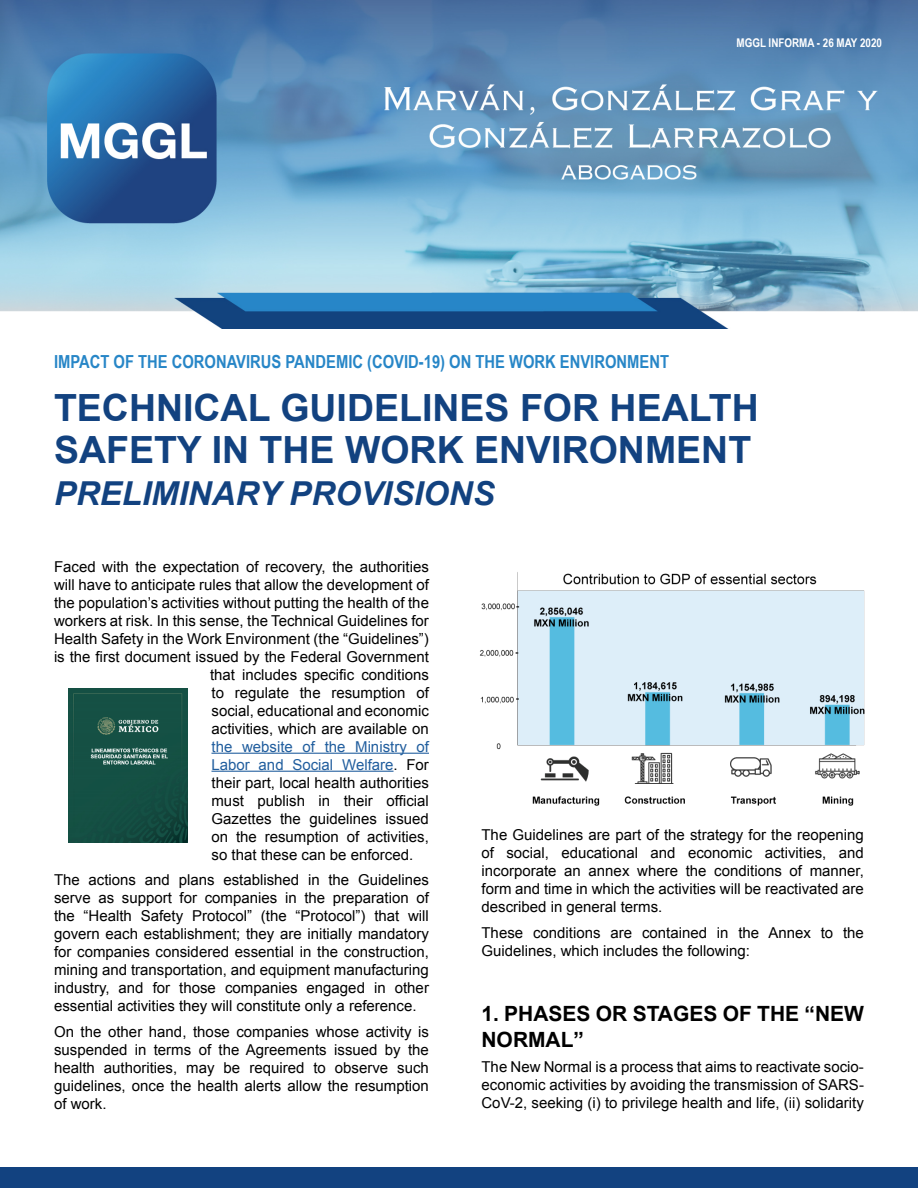
<style>
.page{position:relative;width:918px;height:1188px;background:#fff}
.page>*{position:absolute;margin:0;border:0;box-sizing:border-box;transform-origin:0 0}
.t1{font:700 37.5px/42px "Arial";color:#124280}
.t2{font:italic 700 33px "Arial";color:#124280}
.t3{font:700 21px/25.2px "Arial";color:#000}
.t4{font:700 18px "Arial Narrow";color:#2786c7}
.t5{font:15px/18px "Arial";color:#000;text-align:justify}
.t6{font:700 12px "Arial Narrow";color:#fff}
.s1{color:#215e9e}
</style>
<div class="page">
<div style="left:0;top:1167px;width:918px;height:21px;background:#124280"></div>
<img style="left:0;top:0;width:918px;height:328px">
<hr style="left:212px;top:753px;width:217px;height:1px;background:#215e9e">
<hr style="left:212px;top:771px;width:182px;height:1px;background:#215e9e">
<img style="left:68px;top:689px;width:120px;height:154px">
<img style="left:480px;top:572px;width:385px;height:234px">
<p class="t6" style="left:737px;top:34px;width:147px">MGGL INFORMA - 26 MAY 2020</p>
<p class="t4" style="left:54px;top:348px;width:617px">IMPACT OF THE CORONAVIRUS PANDEMIC (COVID-19) ON THE WORK ENVIRONMENT</p>
<h1 class="t1" style="left:54px;top:388px;width:706px">TECHNICAL GUIDELINES FOR HEALTH<br>SAFETY IN THE WORK ENVIRONMENT</h1>
<h2 class="t2" style="left:54px;top:472px;width:442px">PRELIMINARY PROVISIONS</h2>
<p class="t5" style="left:54px;top:558px;width:377px;text-align:right">Faced with the expectation of recovery, the authorities will have to anticipate rules that allow the development of the population’s activities without putting the health of the workers at risk. In this sense, the Technical Guidelines for Health Safety in the Work Environment (the “Guidelines”) is the first document issued by the Federal Government that includes specific conditions<br>to regulate the resumption of<br>social, educational and economic<br>activities, which are available on</p>
<p class="t5" style="left:212px;top:738px;width:219px"><span class="s1">the website of the Ministry of Labor and Social Welfare</span>. For their part, local health authorities must publish in their official Gazettes the guidelines issued on the resumption of activities, so that these can be enforced.</p>
<p class="t5" style="left:54px;top:871px;width:377px">The actions and plans established in the Guidelines serve as support for companies in the preparation of the “Health Safety Protocol” (the “Protocol”) that will govern each establishment; they are initially mandatory for companies considered essential in the construction, mining and transportation, and equipment manufacturing industry, and for those companies engaged in other essential activities they will constitute only a reference.</p>
<p class="t5" style="left:54px;top:1023px;width:376px">On the other hand, those companies whose activity is suspended in terms of the Agreements issued by the health authorities, may be required to observe such guidelines, once the health alerts allow the resumption of work.</p>
<p class="t5" style="left:482px;top:826px;width:384px">The Guidelines are part of the strategy for the reopening of social, educational and economic activities, and incorporate an annex where the conditions of manner, form and time in which the activities will be reactivated are described in general terms.</p>
<p class="t5" style="left:482px;top:924px;width:384px">These conditions are contained in the Annex to the<br>Guidelines, which includes the following:</p>
<h3 class="t3" style="left:482px;top:1002px;width:384px">1. PHASES OR STAGES OF THE “NEW<br>NORMAL”</h3>
<p class="t5" style="left:482px;top:1058px;width:384px">The New Normal is a process that aims to reactivate socio&shy;economic activities by avoiding the transmission of SARS-CoV-2, seeking (i) to privilege health and life, (ii) solidarity</p>
</div>
